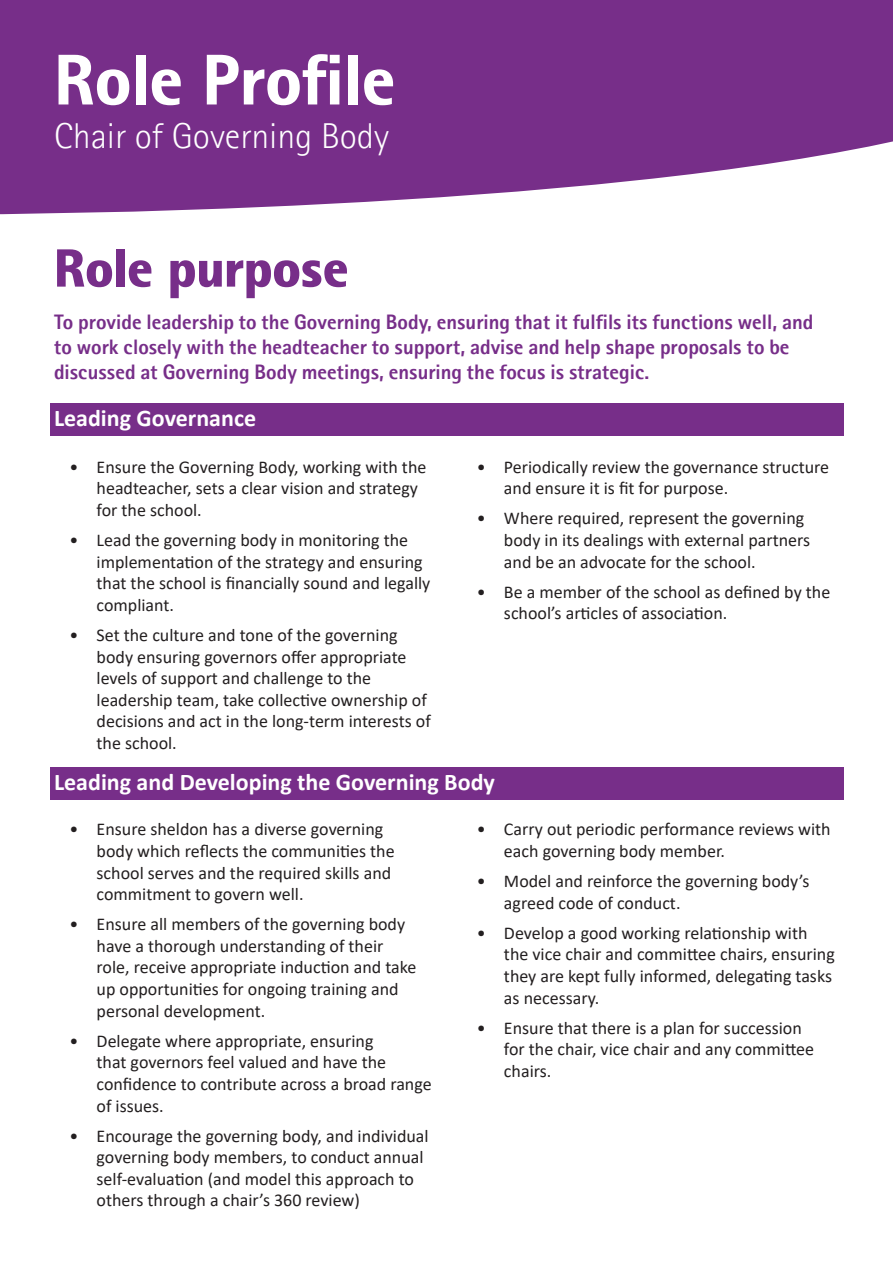
<style>
.page{position:relative;width:893px;height:1263px;background:#fff}
.page>*{position:absolute;margin:0;border:0;box-sizing:border-box;transform-origin:0 0}
.t1{font:800 72px "Rotis II Sans Pro";color:#fff}
.Paragraph{font:900 54px "Rotis II Sans Pro";color:#772e89}
.t2{font:300 36px "Rotis II Sans Pro";color:#fff}
.bullet_heading{font:700 24px "Calibri";color:#fff}
.Paragraph-2{font:700 21px/25.2px "Rotis II Sans Pro";color:#772e89}
.t3{font:18px/21.6px "Calibri";color:#231f20}
</style>
<div class="page">
<svg style="left:0;top:0;width:893px;height:214px;background:#844294"></svg>
<div style="left:50px;top:404px;width:793px;height:32px;background:#772e89"></div>
<div style="left:50px;top:767px;width:793px;height:33px;background:#772e89"></div>
<p class="t1" style="left:54px;top:39px;width:343px">Role Profile</p>
<p class="t2" style="left:54px;top:116px;width:337px">Chair of Governing Body</p>
<p class="Paragraph" style="left:54px;top:237px;width:296px">Role purpose</p>
<p class="Paragraph-2" style="left:54px;top:309px;width:761px">To provide leadership to the Governing Body, ensuring that it fulfils its functions well, and to work closely with the headteacher to support, advise and help shape proposals to be discussed at Governing Body meetings, ensuring the focus is strategic.</p>
<p class="bullet_heading" style="left:54px;top:401px;width:204px">Leading Governance</p>
<p class="t3" style="left:97px;top:455px;width:331px;text-indent:-27px">• Ensure the Governing Body, working with the headteacher, sets a clear vision and strategy for the school.</p>
<p class="t3" style="left:97px;top:529px;width:335px;text-indent:-27px">• Lead the governing body in monitoring the implementation of the strategy and ensuring that the school is financially sound and legally compliant.</p>
<p class="t3" style="left:97px;top:624px;width:336px;text-indent:-27px">• Set the culture and tone of the governing body ensuring governors offer appropriate levels of support and challenge to the leadership team, take collective ownership of decisions and act in the long-term interests of the school.</p>
<p class="t3" style="left:504px;top:455px;width:327px;text-indent:-27px">• Periodically review the governance structure and ensure it is fit for purpose.</p>
<p class="t3" style="left:504px;top:507px;width:308px;text-indent:-27px">• Where required, represent the governing body in its dealings with external partners and be an advocate for the school.</p>
<p class="t3" style="left:504px;top:580px;width:328px;text-indent:-27px">• Be a member of the school as defined by the school’s articles of association.</p>
<p class="bullet_heading" style="left:54px;top:765px;width:442px">Leading and Developing the Governing Body</p>
<p class="t3" style="left:97px;top:818px;width:300px;text-indent:-27px">• Ensure sheldon has a diverse governing body which reflects the communities the school serves and the required skills and commitment to govern well.</p>
<p class="t3" style="left:97px;top:913px;width:321px;text-indent:-27px">• Ensure all members of the governing body have a thorough understanding of their role, receive appropriate induction and take up opportunities for ongoing training and personal development.</p>
<p class="t3" style="left:97px;top:1029px;width:337px;text-indent:-27px">• Delegate where appropriate, ensuring<br>that governors feel valued and have the confidence to contribute across a broad range of issues.</p>
<p class="t3" style="left:97px;top:1124px;width:334px;text-indent:-27px">• Encourage the governing body, and individual governing body members, to conduct annual self-evaluation (and model this approach to others through a chair’s 360 review)</p>
<p class="t3" style="left:504px;top:818px;width:328px;text-indent:-27px">• Carry out periodic performance reviews with each governing body member.</p>
<p class="t3" style="left:504px;top:870px;width:307px;text-indent:-27px">• Model and reinforce the governing body’s agreed code of conduct.</p>
<p class="t3" style="left:504px;top:921px;width:332px;text-indent:-27px">• Develop a good working relationship with the vice chair and committee chairs, ensuring they are kept fully informed, delegating tasks as necessary.</p>
<p class="t3" style="left:504px;top:1016px;width:312px;text-indent:-27px">• Ensure that there is a plan for succession for the chair, vice chair and any committee chairs.</p>
</div>
